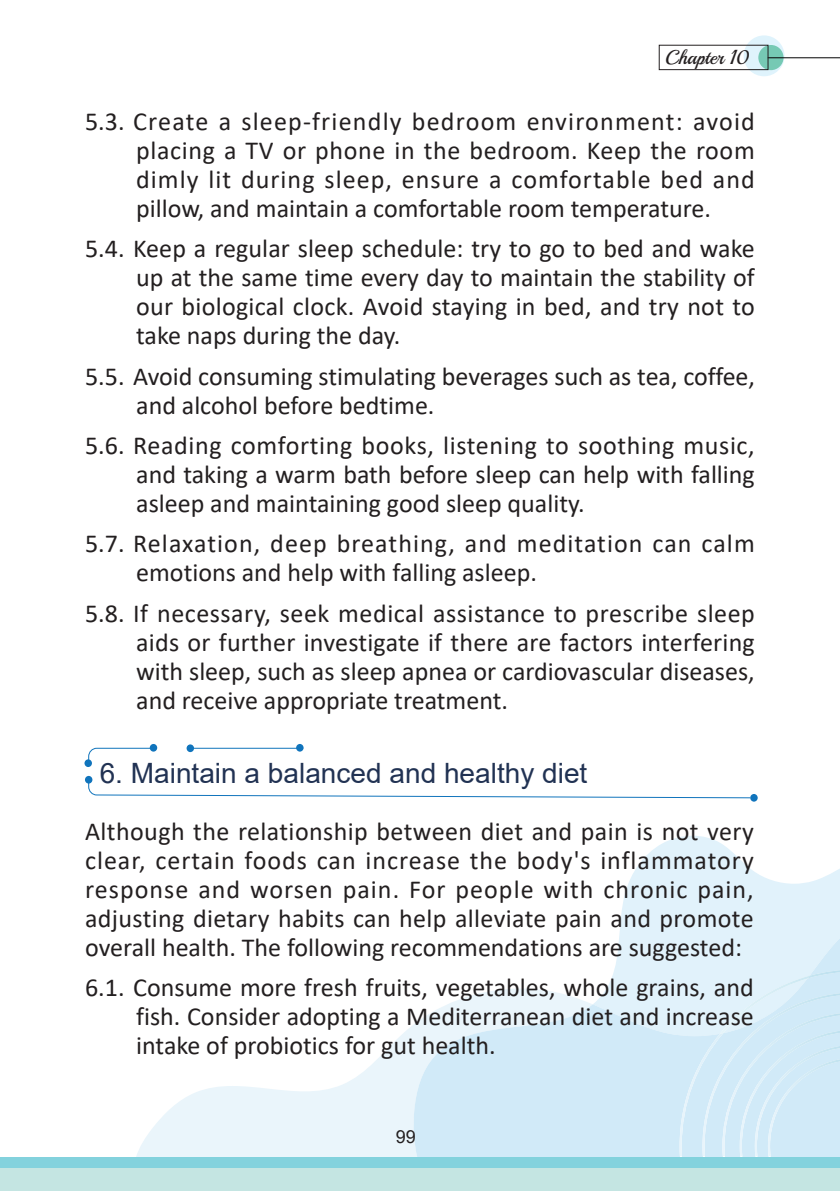
<style>
.page{position:relative;width:840px;height:1191px;background:#fff}
.page>*{position:absolute;margin:0;border:0;box-sizing:border-box;transform-origin:0 0}
.english1-1{font:28px "Arial";color:#213253}
.english1-0_9{font:26px/29px "Calibri";color:#231f20;text-align:justify}
.english{font:26px/29px "Calibri";color:#231f20;text-align:justify}
.english1-0_9-2{font:26px/29px "Calibri";letter-spacing:.03em;color:#231f20}
.t1{font:20px "Playball";color:#231f20}
.t2{font:18px "Arial";color:#231f20}
</style>
<div class="page">
<svg style="left:137px;top:1026px;width:275px;height:130px;fill:#eaf5fb"></svg>
<svg style="left:620px;top:836px;width:219px;height:87px;fill:#e1f2fb"></svg>
<svg style="left:412px;top:923px;width:427px;height:233px"></svg>
<svg style="left:679px;top:969px;width:160px;height:187px;background:#d5ecf8"></svg>
<div style="left:0;top:1166px;width:839px;height:25px;background:#c4e5e2"></div>
<div style="left:0;top:1156px;width:839px;height:11px;background:#83d2dd"></div>
<div style="left:743px;top:35px;width:41px;height:41px;background:#dff3fc;border-radius:50%"></div>
<svg style="left:757px;top:45px;width:26px;height:25px"></svg>
<hr style="left:767px;top:57px;width:72px;height:1px;background:#030303">
<div style="left:658px;top:45px;width:109px;height:25px;border:1px solid #231f20"></div>
<svg style="left:88px;top:747px;width:661px;height:51px"></svg>
<div style="left:84px;top:759px;width:8px;height:8px;background:#1074bc;border-radius:50%"></div>
<div style="left:85px;top:776px;width:7px;height:7px;background:#1074bc;border-radius:50%"></div>
<div style="left:150px;top:744px;width:7px;height:7px;background:#1074bc;border-radius:50%"></div>
<div style="left:186px;top:744px;width:8px;height:8px;background:#1074bc;border-radius:50%"></div>
<div style="left:296px;top:744px;width:7px;height:7px;background:#1074bc;border-radius:50%"></div>
<svg style="left:749px;top:794px;width:8px;height:7px"></svg>
<p class="t1" style="left:664px;top:45px;width:85px">Chapter 10</p>
<p class="english1-0_9" style="left:136px;top:106px;width:619px;text-indent:-51px">5.3. Create a sleep-friendly bedroom environment: avoid placing a TV or phone in the bedroom. Keep the room dimly lit during sleep, ensure a comfortable bed and pillow, and maintain a comfortable room temperature.</p>
<p class="english1-0_9" style="left:136px;top:233px;width:619px;text-indent:-51px">5.4. Keep a regular sleep schedule: try to go to bed and wake up at the same time every day to maintain the stability of our biological clock. Avoid staying in bed, and try not to take naps during the day.</p>
<p class="english1-0_9" style="left:136px;top:361px;width:620px;text-indent:-51px">5.5. Avoid consuming stimulating beverages such as tea, coffee, and alcohol before bedtime.</p>
<p class="english1-0_9" style="left:136px;top:430px;width:619px;text-indent:-51px">5.6. Reading comforting books, listening to soothing music, and taking a warm bath before sleep can help with falling asleep and maintaining good sleep quality.</p>
<p class="english1-0_9-2" style="left:136px;top:528px;width:619px;text-indent:-51px">5.7. Relaxation, deep breathing, and meditation can calm emotions and help with falling asleep.</p>
<p class="english1-0_9" style="left:136px;top:598px;width:620px;text-indent:-51px">5.8. If necessary, seek medical assistance to prescribe sleep aids or further investigate if there are factors interfering with sleep, such as sleep apnea or cardiovascular diseases, and receive appropriate treatment.</p>
<p class="english1-1" style="left:100px;top:754px;width:489px">6. Maintain a balanced and healthy diet</p>
<p class="english" style="left:85px;top:816px;width:669px">Although the relationship between diet and pain is not very clear, certain foods can increase the body's inflammatory response and worsen pain. For people with chronic pain, adjusting dietary habits can help alleviate pain and promote overall health. The following recommendations are suggested:</p>
<p class="english1-0_9" style="left:136px;top:972px;width:618px;text-indent:-51px">6.1. Consume more fresh fruits, vegetables, whole grains, and fish. Consider adopting a Mediterranean diet and increase intake of probiotics for gut health.</p>
<p class="t2" style="left:395px;top:1123px;width:22px">99</p>
</div>
